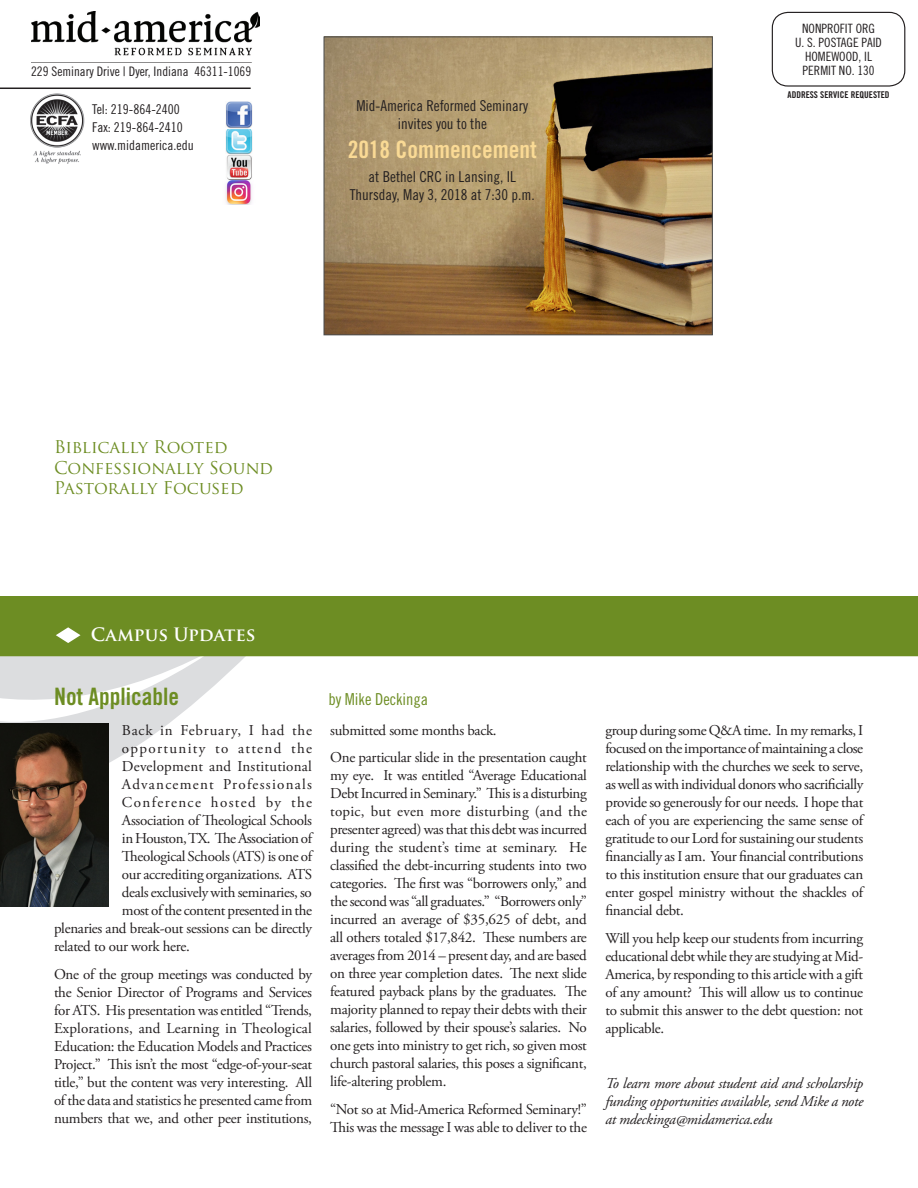
<style>
.page{position:relative;width:918px;height:1188px;background:#fff}
.page>*{position:absolute;margin:0;border:0;box-sizing:border-box;transform-origin:0 0}
.t1{font:24px "Trade Gothic LT Std Bd Cn 20";color:#fada95}
.t2{font:24px "Trade Gothic LT Std Bd Cn 20";color:#6d8d23}
.t3{font:700 18px "Trajan Pro";color:#fff}
.t4{font:17.1px "Trajan Pro";color:#6d8d23}
.t5{font:16.5px "Trade Gothic LT Std Cn 18";color:#6d8d23}
.t6{font:15px/18px "Adobe Garamond Pro";letter-spacing:-.02em;color:#231f20;text-align:justify}
.t7{font:italic 15px/18px "Adobe Garamond Pro";letter-spacing:-.02em;color:#231f20;text-align:justify}
.t8{font:15px "Trade Gothic LT Std Cn 18";color:#231f20}
.t9{font:15px "Adobe Garamond Pro";letter-spacing:.015em;color:#231f20}
.t10{font:15px "Adobe Garamond Pro";letter-spacing:.085em;color:#231f20}
.t11{font:15px "Adobe Garamond Pro";letter-spacing:.055em;color:#231f20}
.t12{font:15px "Adobe Garamond Pro";letter-spacing:.09em;color:#231f20}
.t13{font:15px "Adobe Garamond Pro";letter-spacing:.095em;color:#231f20}
.t14{font:13.5px "Trade Gothic LT Std Cn 18";color:#231f20}
.t15{font:13.2px "Trade Gothic LT Std Cn 18";color:#231f20}
.t16{font:12.9px "Trade Gothic LT Std Cn 18";color:#231f20}
.t17{font:9.3px "Trade Gothic LT Std Bd Cn 20";color:#231f20}
</style>
<div class="page">
<svg style="left:0;top:656px;width:281px;height:190px"></svg>
<div style="left:0;top:596px;width:918px;height:60px;background:#6d8d23"></div>
<svg style="left:56px;top:627px;width:25px;height:16px"></svg>
<div style="left:772px;top:12px;width:133px;height:75px;border:1px solid #231f20;border-radius:16px"></div>
<hr style="left:0;top:88px;width:251px;height:1px;background:#231f20">
<img style="left:30px;top:93px;width:55px;height:71px">
<img style="left:31px;top:12px;width:228px;height:51px">
<img style="left:326px;top:39px;width:385px;height:294px">
<div style="left:324px;top:37px;width:389px;height:298px;border:1px solid #4b4c4d"></div>
<img style="left:226px;top:102px;width:27px;height:78px">
<img style="left:225px;top:180px;width:27px;height:25px">
<img style="left:0;top:724px;width:108px;height:182px">
<p class="t15" style="left:31px;top:64px;width:222px">229 Seminary Drive | Dyer, Indiana 46311-1069</p>
<p class="t14" style="left:92px;top:102px;width:89px">Tel: 219-864-2400</p>
<p class="t14" style="left:92px;top:120px;width:92px">Fax: 219-864-2410</p>
<p class="t14" style="left:92px;top:138px;width:103px">www.midamerica.edu</p>
<p class="t8" style="left:356px;top:97px;width:173px">Mid-America Reformed Seminary</p>
<p class="t8" style="left:398px;top:115px;width:91px">invites you to the</p>
<p class="t1" style="left:348px;top:135px;width:191px">2018 Commencement</p>
<p class="t8" style="left:369px;top:168px;width:149px">at Bethel CRC in Lansing, IL</p>
<p class="t8" style="left:350px;top:186px;width:187px">Thursday, May 3, 2018 at 7:30 p.m.</p>
<p class="t16" style="left:802px;top:21px;width:74px">NONPROFIT ORG</p>
<p class="t16" style="left:795px;top:35px;width:88px">U. S. POSTAGE PAID</p>
<p class="t16" style="left:805px;top:49px;width:68px">HOMEWOOD, IL</p>
<p class="t16" style="left:803px;top:63px;width:73px">PERMIT NO. 130</p>
<p class="t17" style="left:788px;top:89px;width:104px">ADDRESS SERVICE REQUESTED</p>
<p class="t4" style="left:54px;top:436px;width:175px">Biblically Rooted</p>
<p class="t4" style="left:54px;top:457px;width:221px">Confessionally Sound</p>
<p class="t4" style="left:54px;top:477px;width:191px">Pastorally Focused</p>
<p class="t3" style="left:91px;top:623px;width:166px">Campus Updates</p>
<p class="t2" style="left:54px;top:682px;width:127px">Not Applicable</p>
<p class="t5" style="left:328px;top:689px;width:101px">by Mike Deckinga</p>
<p class="t11" style="left:122px;top:721px;width:192px">Back in February, I had the</p>
<p class="t12" style="left:122px;top:739px;width:192px">opportunity to attend the</p>
<p class="t9" style="left:122px;top:757px;width:192px">Development and Institutional</p>
<p class="t10" style="left:122px;top:775px;width:192px">Advancement Professionals</p>
<p class="t13" style="left:122px;top:793px;width:192px">Conference hosted by the</p>
<p class="t6" style="left:122px;top:812px;width:192px">Association of Theological Schools</p>
<p class="t6" style="left:122px;top:830px;width:192px">in Houston, TX. The Association of</p>
<p class="t6" style="left:122px;top:848px;width:192px">Theological Schools (ATS) is one of</p>
<p class="t6" style="left:122px;top:866px;width:192px">our accrediting organizations. ATS</p>
<p class="t6" style="left:122px;top:884px;width:191px">deals exclusively with seminaries, so</p>
<p class="t6" style="left:122px;top:902px;width:192px">most of the content presented in the</p>
<p class="t6" style="left:54px;top:920px;width:260px">plenaries and break-out sessions can be directly</p>
<p class="t6" style="left:54px;top:938px;width:137px">related to our work here.</p>
<p class="t6" style="left:54px;top:965px;width:260px">One of the group meetings was conducted by the Senior Director of Programs and Services for ATS. His presentation was entitled “Trends, Explorations, and Learning in Theological Education: the Education Models and Practices Project.” This isn’t the most “edge-of-your-seat title,” but the content was very interesting. All of the data and statistics he presented came from numbers that we, and other peer institutions,</p>
<p class="t6" style="left:330px;top:721px;width:168px">submitted some months back.</p>
<p class="t6" style="left:330px;top:749px;width:258px">One particular slide in the presentation caught my eye. It was entitled “Average Educational Debt Incurred in Seminary.” This is a disturbing topic, but even more disturbing (and the presenter agreed) was that this debt was incurred during the student’s time at seminary. He classified the debt-incurring students into two categories. The first was “borrowers only,” and the second was “all graduates.” “Borrowers only” incurred an average of $35,625 of debt, and all others totaled $17,842. These numbers are averages from 2014 – present day, and are based on three year completion dates. The next slide featured payback plans by the graduates. The majority planned to repay their debts with their salaries, followed by their spouse’s salaries. No one gets into ministry to get rich, so given most church pastoral salaries, this poses a significant, life-altering problem.</p>
<p class="t6" style="left:330px;top:1101px;width:258px">“Not so at Mid-America Reformed Seminary!”<br>This was the message I was able to deliver to the</p>
<p class="t6" style="left:605px;top:722px;width:259px">group during some Q&amp;A time. In my remarks, I focused on the importance of maintaining a close relationship with the churches we seek to serve, as well as with individual donors who sacrificially provide so generously for our needs. I hope that each of you are experiencing the same sense of gratitude to our Lord for sustaining our students financially as I am. Your financial contributions to this institution ensure that our graduates can enter gospel ministry without the shackles of financial debt.</p>
<p class="t6" style="left:605px;top:929px;width:259px">Will you help keep our students from incurring educational debt while they are studying at Mid-America, by responding to this article with a gift of any amount? This will allow us to continue to submit this answer to the debt question: not applicable.</p>
<p class="t7" style="left:605px;top:1075px;width:259px">To learn more about student aid and scholarship funding opportunities available, send Mike a note at mdeckinga@midamerica.edu</p>
</div>
